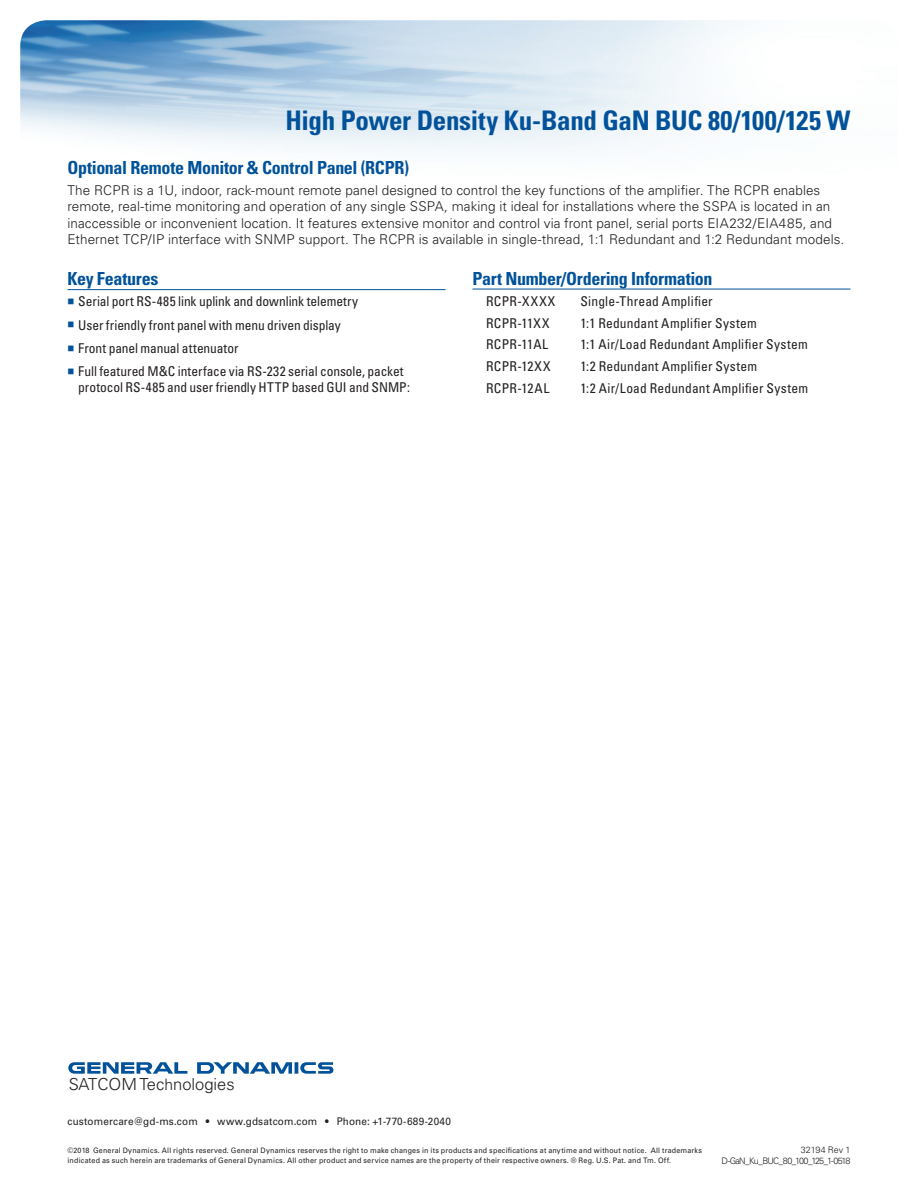
<style>
.page{position:relative;width:918px;height:1188px;background:#fff}
.page>*{position:absolute;margin:0;border:0;box-sizing:border-box;transform-origin:0 0}
._2015_Back_Title{font:700 condensed 27px "Univers LT Std";letter-spacing:-.015em;color:#01529a}
._2015_Specs_Subhead{font:700 condensed 18px "Univers LT Std";letter-spacing:-.015em;color:#01529a}
._2015_Subheads{font:700 condensed 18px "Univers LT Std";letter-spacing:-.015em;color:#01529a}
.t1{font:300 16.5px "Univers LT Std";color:#231f20}
._2015_Body{font:300 13.5px/16.2px "Univers LT Std";letter-spacing:.005em;color:#231f20}
._2015_Body-2{font:condensed 13.5px/15.8px "Univers LT Std";letter-spacing:.01em;color:#231f20}
._2015_Body-3{font:condensed 13.5px "Univers LT Std";letter-spacing:-.01em;color:#231f20}
._2015_Body-4{font:condensed 13.5px "Univers LT Std";letter-spacing:.03em;color:#231f20}
._2015_Body-5{font:condensed 13.5px "Univers LT Std";letter-spacing:.055em;color:#231f20}
._2015_Address{font:10.5px "Univers LT Std";letter-spacing:.015em;color:#231f20;scale:.95 1}
.t2{font:300 9px/10.8px "Univers LT Std";letter-spacing:-.085em;color:#231f20;text-align:right}
.t3{font:7.5px/9.8px "Univers LT Std";letter-spacing:.03em;color:#231f20;scale:.95 1}
.s1{color:#01529a}
.s2{font-size:15.75px}
</style>
<div class="page">
<img style="left:20px;top:20px;width:831px;height:271px">
<svg style="left:68px;top:1062px;width:265px;height:12px"></svg>
<hr style="left:68px;top:289px;width:378px;height:1px;background:#01529a">
<hr style="left:472px;top:289px;width:378px;height:1px;background:#01529a">
<p class="_2015_Back_Title" style="left:286px;top:103px;width:566px">High Power Density Ku-Band GaN BUC 80/100/125 W</p>
<p class="_2015_Subheads" style="left:68px;top:156px;width:343px">Optional Remote Monitor &amp; Control Panel (RCPR)</p>
<p class="_2015_Body" style="left:68px;top:182px;width:778px">The RCPR is a 1U, indoor, rack-mount remote panel designed to control the key functions of the amplifier. The RCPR enables remote, real-time monitoring and operation of any single SSPA, making it ideal for installations where the SSPA is located in an inaccessible or inconvenient location. It features extensive monitor and control via front panel, serial ports EIA232/EIA485, and Ethernet TCP/IP interface with SNMP support. The RCPR is available in single-thread, 1:1 Redundant and 1:2 Redundant models.</p>
<p class="_2015_Specs_Subhead" style="left:472px;top:267px;width:242px">Part Number/Ordering Information</p>
<p class="_2015_Body-5" style="left:486px;top:293px;width:71px">RCPR-XXXX</p>
<p class="_2015_Body-2" style="left:580px;top:293px;width:134px">Single-Thread Amplifier</p>
<p class="_2015_Body-2" style="left:486px;top:315px;width:65px">RCPR-11XX</p>
<p class="_2015_Body-2" style="left:580px;top:315px;width:178px">1:1 Redundant Amplifier System</p>
<p class="_2015_Body-2" style="left:486px;top:336px;width:64px">RCPR-11AL</p>
<p class="_2015_Body-2" style="left:580px;top:336px;width:229px">1:1 Air/Load Redundant Amplifier System</p>
<p class="_2015_Body-4" style="left:486px;top:358px;width:66px">RCPR-12XX</p>
<p class="_2015_Body-2" style="left:580px;top:358px;width:178px">1:2 Redundant Amplifier System</p>
<p class="_2015_Body-4" style="left:486px;top:379px;width:65px">RCPR-12AL</p>
<p class="_2015_Body-2" style="left:580px;top:380px;width:229px">1:2 Air/Load Redundant Amplifier System</p>
<p class="_2015_Specs_Subhead" style="left:68px;top:268px;width:93px">Key Features</p>
<p class="_2015_Body-2" style="left:68px;top:293px;width:292px"><span class="s1">■</span> Serial port RS-485 link uplink and downlink telemetry</p>
<p class="_2015_Body-2" style="left:68px;top:317px;width:275px"><span class="s1">■</span> User friendly front panel with menu driven display</p>
<p class="_2015_Body-3" style="left:68px;top:340px;width:173px"><span class="s1">■</span> Front panel manual attenuator</p>
<p class="_2015_Body-2" style="left:78px;top:363px;width:333px;text-indent:-11px"><span class="s1">■</span> Full featured M&amp;C interface via RS-232 serial console, packet protocol RS-485 and user friendly HTTP based GUI and SNMP:</p>
<p class="t1" style="left:69px;top:1074px;width:168px">SATCOM Tec<span class="s2">h</span>nologies</p>
<p class="_2015_Address" style="left:68px;top:1115px;width:405px">customercare@gd-ms.com • www.gdsatcom.com • Phone: +1-770-689-2040</p>
<p class="t3" style="left:68px;top:1145px;width:669px">©2018 General Dynamics. All rights reserved. General Dynamics reserves the right to make changes in its products and specifications at anytime and without notice. All trademarks indicated as such herein are trademarks of General Dynamics. All other product and service names are the property of their respective owners. ® Reg. U.S. Pat. and Tm. Off.</p>
<p class="t2" style="left:722px;top:1145px;width:130px">32194 Rev 1<br>D-GaN_Ku_BUC_80_100_125_1-0518</p>
</div>
